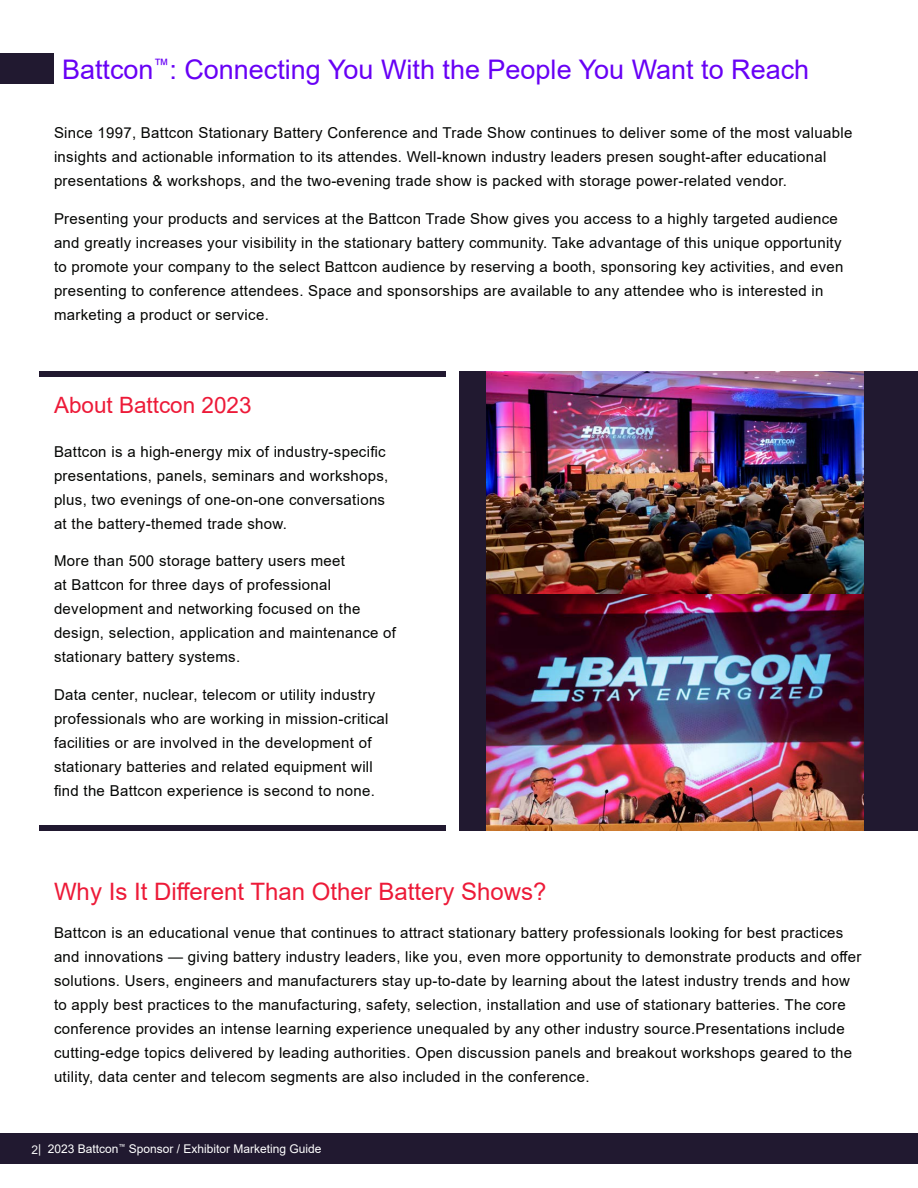
<style>
.page{position:relative;width:918px;height:1188px;background:#fff}
.page>*{position:absolute;margin:0;border:0;box-sizing:border-box;transform-origin:0 0}
.t1{font:27px "Arial";color:#6801f5}
.t2{font:24px "Arial";color:#ed1a38}
.t3{font:22.5px "Arial";color:#ed1a38}
.t4{font:15px/24px "Arial";letter-spacing:.02em;color:#040503}
.t5{font:12px "Arial";color:#fff}
</style>
<div class="page">
<div style="left:0;top:1134px;width:918px;height:30px;background:#211930"></div>
<div style="left:0;top:54px;width:54px;height:30px;background:#211930"></div>
<div style="left:459px;top:371px;width:459px;height:460px;background:#211930"></div>
<img style="left:486px;top:371px;width:378px;height:460px">
<div style="left:40px;top:371px;width:406px;height:6px;background:#211930"></div>
<div style="left:40px;top:825px;width:406px;height:6px;background:#211930"></div>
<h1 class="t1" style="left:62px;top:51px;width:749px">Battcon<sup>™</sup>: Connecting You With the People You Want to Reach</h1>
<p class="t4" style="left:54px;top:121px;width:800px">Since 1997, Battcon Stationary Battery Conference and Trade Show continues to deliver some of the most valuable insights and actionable information to its attendes. Well-known industry leaders presen sought-after educational presentations &amp; workshops, and the two-evening trade show is packed with storage power-related vendor.</p>
<p class="t4" style="left:54px;top:206px;width:791px">Presenting your products and services at the Battcon Trade Show gives you access to a highly targeted audience and greatly increases your visibility in the stationary battery community. Take advantage of this unique opportunity to promote your company to the select Battcon audience by reserving a booth, sponsoring key activities, and even presenting to conference attendees. Space and sponsorships are available to any attendee who is interested in marketing a product or service.</p>
<h3 class="t3" style="left:54px;top:389px;width:199px">About Battcon 2023</h3>
<p class="t4" style="left:54px;top:440px;width:336px">Battcon is a high-energy mix of industry-specific presentations, panels, seminars and workshops, plus, two evenings of one-on-one conversations at the battery-themed trade show.</p>
<p class="t4" style="left:54px;top:549px;width:344px">More than 500 storage battery users meet<br>at Battcon for three days of professional development and networking focused on the design, selection, application and maintenance of stationary battery systems.</p>
<p class="t4" style="left:54px;top:683px;width:336px">Data center, nuclear, telecom or utility industry professionals who are working in mission-critical facilities or are involved in the development of stationary batteries and related equipment will find the Battcon experience is second to none.</p>
<h2 class="t2" style="left:54px;top:875px;width:494px">Why Is It Different Than Other Battery Shows?</h2>
<p class="t4" style="left:54px;top:921px;width:809px">Battcon is an educational venue that continues to attract stationary battery professionals looking for best practices and innovations — giving battery industry leaders, like you, even more opportunity to demonstrate products and offer solutions. Users, engineers and manufacturers stay up-to-date by learning about the latest industry trends and how to apply best practices to the manufacturing, safety, selection, installation and use of stationary batteries. The core conference provides an intense learning experience unequaled by any other industry source.Presentations include cutting-edge topics delivered by leading authorities. Open discussion panels and breakout workshops geared to the utility, data center and telecom segments are also included in the conference.</p>
<p class="t5" style="left:31px;top:1141px;width:292px">2| 2023 Battcon<sup>™</sup> Sponsor / Exhibitor Marketing Guide</p>
</div>
